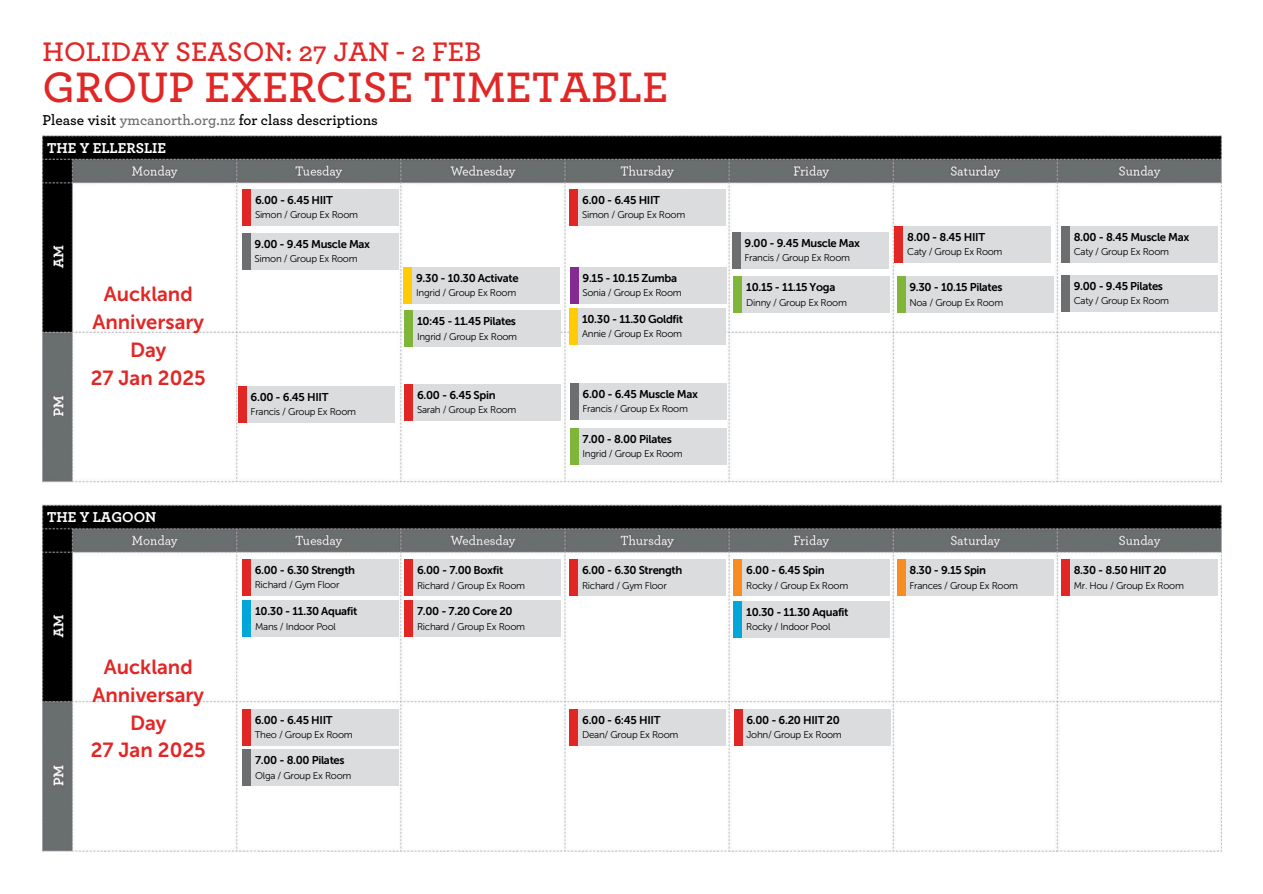
<style>
.page{position:relative;width:1263px;height:894px;background:#fff}
.page>*{position:absolute;margin:0;border:0;box-sizing:border-box;transform-origin:0 0}
.t1{font:600 44.7px "Archer";color:#e12726}
.t2{font:600 28.2px "Archer";color:#e12726}
.t3{font:20.25px/27.9px "Museo Sans 700";color:#e12726;text-align:center}
.t4{font:600 15px "Archer";color:#000}
.t5{font:700 15px "Archer";color:#fff}
.t6{font:11.25px "Museo Sans 700";letter-spacing:-.03em;color:#000}
.t7{font:9.75px "Museo Sans 300";letter-spacing:-.03em;color:#000}
.s1{color:#6d6e70}
</style>
<div class="page">
<img style="left:42px;top:136px;width:1179px;height:716px">
<div style="left:242px;top:189px;width:157px;height:37px;background:#dbdcde"></div>
<div style="left:242px;top:189px;width:9px;height:37px;background:#e12726"></div>
<div style="left:570px;top:189px;width:156px;height:37px;background:#dbdcde"></div>
<div style="left:570px;top:189px;width:8px;height:37px;background:#e12726"></div>
<div style="left:895px;top:226px;width:156px;height:37px;background:#dbdcde"></div>
<div style="left:895px;top:226px;width:8px;height:37px;background:#e12726"></div>
<div style="left:242px;top:233px;width:156px;height:37px;background:#dbdcde"></div>
<div style="left:242px;top:233px;width:8px;height:37px;background:#6d6e70"></div>
<div style="left:1061px;top:226px;width:156px;height:37px;background:#dbdcde"></div>
<div style="left:1061px;top:226px;width:9px;height:37px;background:#6d6e70"></div>
<div style="left:1061px;top:275px;width:156px;height:37px;background:#dbdcde"></div>
<div style="left:1061px;top:275px;width:9px;height:37px;background:#6d6e70"></div>
<div style="left:569px;top:308px;width:157px;height:37px;background:#dbdcde"></div>
<div style="left:569px;top:308px;width:9px;height:37px;background:#ffcb05"></div>
<div style="left:897px;top:276px;width:156px;height:37px;background:#dbdcde"></div>
<div style="left:897px;top:276px;width:8px;height:37px;background:#7fb539"></div>
<div style="left:570px;top:267px;width:156px;height:36px;background:#dbdcde"></div>
<div style="left:570px;top:267px;width:8px;height:36px;background:#842b91"></div>
<div style="left:570px;top:383px;width:156px;height:37px;background:#dbdcde"></div>
<div style="left:570px;top:383px;width:8px;height:37px;background:#6d6e70"></div>
<div style="left:734px;top:276px;width:156px;height:37px;background:#dbdcde"></div>
<div style="left:734px;top:276px;width:8px;height:37px;background:#7fb539"></div>
<div style="left:404px;top:384px;width:157px;height:37px;background:#dbdcde"></div>
<div style="left:404px;top:384px;width:9px;height:37px;background:#e12726"></div>
<div style="left:404px;top:267px;width:156px;height:36px;background:#dbdcde"></div>
<div style="left:404px;top:267px;width:8px;height:36px;background:#ffcb05"></div>
<div style="left:570px;top:427px;width:156px;height:37px;background:#dbdcde"></div>
<div style="left:570px;top:427px;width:8px;height:37px;background:#7fb539"></div>
<div style="left:404px;top:310px;width:157px;height:37px;background:#dbdcde"></div>
<div style="left:404px;top:310px;width:9px;height:37px;background:#7fb539"></div>
<div style="left:404px;top:559px;width:157px;height:37px;background:#dbdcde"></div>
<div style="left:404px;top:559px;width:9px;height:37px;background:#e12726"></div>
<div style="left:242px;top:709px;width:157px;height:36px;background:#dbdcde"></div>
<div style="left:242px;top:709px;width:9px;height:36px;background:#e12726"></div>
<div style="left:570px;top:709px;width:156px;height:36px;background:#dbdcde"></div>
<div style="left:570px;top:709px;width:8px;height:36px;background:#e12726"></div>
<div style="left:404px;top:600px;width:157px;height:37px;background:#dbdcde"></div>
<div style="left:404px;top:600px;width:9px;height:37px;background:#e12726"></div>
<div style="left:569px;top:559px;width:157px;height:37px;background:#dbdcde"></div>
<div style="left:569px;top:559px;width:9px;height:37px;background:#e12726"></div>
<div style="left:1061px;top:559px;width:156px;height:37px;background:#dbdcde"></div>
<div style="left:1061px;top:559px;width:9px;height:37px;background:#e12726"></div>
<div style="left:734px;top:709px;width:156px;height:36px;background:#dbdcde"></div>
<div style="left:734px;top:709px;width:8px;height:36px;background:#e12726"></div>
<div style="left:242px;top:559px;width:157px;height:36px;background:#dbdcde"></div>
<div style="left:242px;top:559px;width:9px;height:36px;background:#e12726"></div>
<div style="left:734px;top:559px;width:156px;height:37px;background:#dbdcde"></div>
<div style="left:734px;top:559px;width:8px;height:37px;background:#f78d22"></div>
<div style="left:734px;top:600px;width:156px;height:37px;background:#dbdcde"></div>
<div style="left:734px;top:600px;width:8px;height:37px;background:#03a6d9"></div>
<div style="left:238px;top:386px;width:156px;height:37px;background:#dbdcde"></div>
<div style="left:238px;top:386px;width:8px;height:37px;background:#e12726"></div>
<div style="left:732px;top:232px;width:156px;height:37px;background:#dbdcde"></div>
<div style="left:732px;top:232px;width:8px;height:37px;background:#6d6e70"></div>
<div style="left:897px;top:559px;width:156px;height:37px;background:#dbdcde"></div>
<div style="left:897px;top:559px;width:8px;height:37px;background:#f78d22"></div>
<div style="left:243px;top:749px;width:156px;height:37px;background:#dbdcde"></div>
<div style="left:243px;top:749px;width:8px;height:37px;background:#6d6e70"></div>
<div style="left:243px;top:600px;width:156px;height:37px;background:#dbdcde"></div>
<div style="left:243px;top:600px;width:8px;height:37px;background:#03a6d9"></div>
<h2 class="t2" style="left:42px;top:38px;width:440px">HOLIDAY SEASON: 27 JAN - 2 FEB</h2>
<h1 class="t1" style="left:42px;top:66px;width:628px">GROUP EXERCISE TIMETABLE</h1>
<h5 class="t4" style="left:42px;top:113px;width:337px">Please visit <span class="s1">ymcanorth.org.nz</span> for class descriptions</h5>
<p class="t5" style="left:47px;top:141px;width:120px">THE Y ELLERSLIE</p>
<p class="t3" style="left:91px;top:280px;width:117px">Auckland<br>Anniversary<br>Day<br>27 Jan 2025</p>
<h4 class="t5" style="left:47px;top:510px;width:111px">THE Y LAGOON</h4>
<p class="t3" style="left:91px;top:652px;width:117px">Auckland<br>Anniversary<br>Day<br>27 Jan 2025</p>
<h3 class="t6" style="left:255px;top:194px;width:79px">6.00 - 6.45 HIIT</h3>
<h6 class="t7" style="left:255px;top:209px;width:105px">Simon / Group Ex Room</h6>
<p class="t6" style="left:255px;top:237px;width:117px">9.00 - 9.45 Muscle Max</p>
<p class="t7" style="left:255px;top:253px;width:105px">Simon / Group Ex Room</p>
<p class="t6" style="left:251px;top:390px;width:79px">6.00 - 6.45 HIIT</p>
<p class="t7" style="left:251px;top:406px;width:107px">Francis / Group Ex Room</p>
<h6 class="t6" style="left:255px;top:563px;width:102px">6.00 - 6.30 Strength</h6>
<p class="t7" style="left:255px;top:579px;width:86px">Richard / Gym Floor</p>
<p class="t6" style="left:255px;top:604px;width:104px">10.30 - 11.30 Aquafit</p>
<h6 class="t7" style="left:255px;top:620px;width:82px">Mans / Indoor Pool</h6>
<p class="t6" style="left:255px;top:713px;width:79px">6.00 - 6.45 HIIT</p>
<p class="t7" style="left:255px;top:729px;width:100px">Theo / Group Ex Room</p>
<p class="t6" style="left:255px;top:753px;width:91px">7.00 - 8.00 Pilates</p>
<h6 class="t7" style="left:255px;top:769px;width:98px">Olga / Group Ex Room</h6>
<p class="t6" style="left:416px;top:271px;width:104px">9.30 - 10.30 Activate</p>
<p class="t7" style="left:416px;top:287px;width:102px">Ingrid / Group Ex Room</p>
<p class="t6" style="left:417px;top:315px;width:100px">10:45 - 11.45 Pilates</p>
<p class="t7" style="left:417px;top:330px;width:102px">Ingrid / Group Ex Room</p>
<p class="t6" style="left:417px;top:388px;width:80px">6.00 - 6.45 Spin</p>
<h6 class="t7" style="left:417px;top:404px;width:101px">Sarah / Group Ex Room</h6>
<p class="t6" style="left:417px;top:563px;width:88px">6.00 - 7.00 Boxfit</p>
<p class="t7" style="left:417px;top:579px;width:110px">Richard / Group Ex Room</p>
<p class="t6" style="left:417px;top:604px;width:97px">7.00 - 7.20 Core 20</p>
<p class="t7" style="left:417px;top:620px;width:110px">Richard / Group Ex Room</p>
<p class="t6" style="left:582px;top:194px;width:79px">6.00 - 6.45 HIIT</p>
<p class="t7" style="left:582px;top:209px;width:105px">Simon / Group Ex Room</p>
<p class="t6" style="left:582px;top:271px;width:96px">9.15 - 10.15 Zumba</p>
<p class="t7" style="left:582px;top:287px;width:101px">Sonia / Group Ex Room</p>
<p class="t6" style="left:582px;top:312px;width:103px">10.30 - 11.30 Goldfit</p>
<h6 class="t7" style="left:582px;top:328px;width:102px">Annie / Group Ex Room</h6>
<p class="t6" style="left:582px;top:387px;width:117px">6.00 - 6.45 Muscle Max</p>
<p class="t7" style="left:582px;top:403px;width:107px">Francis / Group Ex Room</p>
<p class="t6" style="left:582px;top:432px;width:91px">7.00 - 8.00 Pilates</p>
<p class="t7" style="left:582px;top:447px;width:102px">Ingrid / Group Ex Room</p>
<p class="t6" style="left:582px;top:563px;width:102px">6.00 - 6.30 Strength</p>
<p class="t7" style="left:582px;top:579px;width:86px">Richard / Gym Floor</p>
<h4 class="t6" style="left:582px;top:713px;width:80px">6.00 - 6:45 HIIT</h4>
<h3 class="t7" style="left:582px;top:729px;width:98px">Dean/ Group Ex Room</h3>
<p class="t6" style="left:745px;top:236px;width:117px">9.00 - 9.45 Muscle Max</p>
<p class="t7" style="left:745px;top:252px;width:107px">Francis / Group Ex Room</p>
<p class="t6" style="left:746px;top:281px;width:91px">10.15 - 11.15 Yoga</p>
<p class="t7" style="left:746px;top:296px;width:102px">Dinny / Group Ex Room</p>
<p class="t6" style="left:746px;top:563px;width:80px">6.00 - 6.45 Spin</p>
<p class="t7" style="left:746px;top:579px;width:104px">Rocky / Group Ex Room</p>
<p class="t6" style="left:746px;top:605px;width:104px">10.30 - 11.30 Aquafit</p>
<p class="t7" style="left:746px;top:620px;width:86px">Rocky / Indoor Pool</p>
<p class="t6" style="left:746px;top:713px;width:95px">6.00 - 6.20 HIIT 20</p>
<p class="t7" style="left:746px;top:729px;width:97px">John/ Group Ex Room</p>
<p class="t6" style="left:907px;top:230px;width:80px">8.00 - 8.45 HIIT</p>
<p class="t7" style="left:907px;top:246px;width:97px">Caty / Group Ex Room</p>
<p class="t6" style="left:909px;top:281px;width:95px">9.30 - 10.15 Pilates</p>
<p class="t7" style="left:909px;top:296px;width:95px">Noa / Group Ex Room</p>
<p class="t6" style="left:909px;top:563px;width:78px">8.30 - 9.15 Spin</p>
<h6 class="t7" style="left:909px;top:579px;width:110px">Frances / Group Ex Room</h6>
<p class="t6" style="left:1074px;top:230px;width:117px">8.00 - 8.45 Muscle Max</p>
<h6 class="t7" style="left:1074px;top:246px;width:97px">Caty / Group Ex Room</h6>
<p class="t6" style="left:1074px;top:279px;width:91px">9.00 - 9.45 Pilates</p>
<p class="t7" style="left:1074px;top:295px;width:97px">Caty / Group Ex Room</p>
<p class="t6" style="left:1074px;top:563px;width:94px">8.30 - 8.50 HIIT 20</p>
<p class="t7" style="left:1074px;top:579px;width:112px">Mr. Hou / Group Ex Room</p>
</div>
